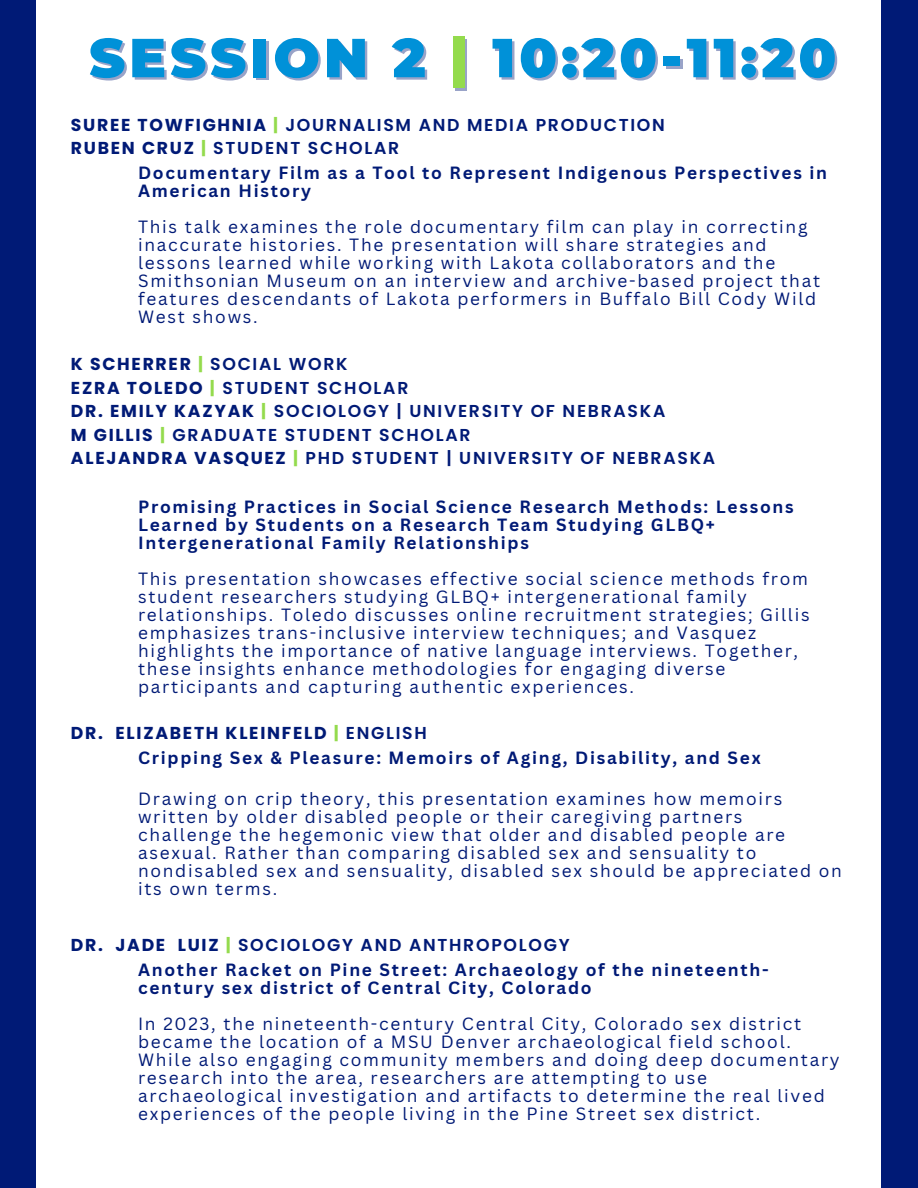
<style>
.page{position:relative;width:918px;height:1188px;background:#fff}
.page>*{position:absolute;margin:0;border:0;box-sizing:border-box;transform-origin:0 0}
.t1{font:900 54.9px "Montserrat";letter-spacing:.075em;color:#0091d8}
.t2{font:17.25px/18px "Canva Sans";letter-spacing:.1em;color:#001a76}
.t3{font:700 17.25px/18px "Canva Sans";letter-spacing:.1em;color:#001a76}
.t4{font:600 17.25px/23.7px "Poppins";letter-spacing:.1em;color:#001a76}
.t5{font:700 17.25px "Poppins";letter-spacing:.1em;color:#001a76}
.s1{color:rgb(0 26 118/.4)}
.s2{font-weight:700}
.s3{font-weight:700;color:#94db4d}
.s4{color:#94db4d}
.s5{font-weight:600}
</style>
<div class="page">
<div style="left:0;top:0;width:36px;height:1188px;background:#001a76"></div>
<div style="left:881px;top:0;width:37px;height:1188px;background:#001a76"></div>
<h1 class="t1" style="left:89px;top:24px;width:749px">SESSION 2 <span class="s1">|</span> 10:20-11:20</h1>
<p class="t4" style="left:71px;top:113px;width:595px"><span class="s2">SUREE TOWFIGHNIA</span> <span class="s3">|</span> JOURNALISM AND MEDIA PRODUCTION</p>
<h3 class="t4" style="left:71px;top:137px;width:330px"><span class="s2">RUBEN CRUZ</span> <span class="s3">|</span> STUDENT SCHOLAR</h3>
<h1 class="t3" style="left:138px;top:164px;width:691px">Documentary Film as a Tool to Represent Indigenous Perspectives in<br>American History</h1>
<h2 class="t2" style="left:138px;top:218px;width:684px">This talk examines the role documentary film can play in correcting inaccurate histories. The presentation will share strategies and lessons learned while working with Lakota collaborators and the Smithsonian Museum on an interview and archive-based project that features descendants of Lakota performers in Buffalo Bill Cody Wild West shows.</h2>
<p class="t4" style="left:71px;top:352px;width:646px"><span class="s2">K SCHERRER</span> <span class="s3">|</span> SOCIAL WORK<br><span class="s2">EZRA TOLEDO</span> <span class="s3">|</span> STUDENT SCHOLAR<br><span class="s2">DR. EMILY KAZYAK</span> <span class="s3">|</span> SOCIOLOGY | UNIVERSITY OF NEBRASKA<br><span class="s2">M GILLIS</span> <span class="s3">|</span> GRADUATE STUDENT SCHOLAR<br><span class="s2">ALEJANDRA VASQUEZ</span> <span class="s3">|</span> PHD STUDENT | UNIVERSITY OF NEBRASKA</p>
<h2 class="t3" style="left:138px;top:497px;width:657px">Promising Practices in Social Science Research Methods: Lessons<br>Learned by Students on a Research Team Studying GLBQ+<br>Intergenerational Family Relationships</h2>
<h3 class="t2" style="left:138px;top:569px;width:673px">This presentation showcases effective social science methods from student researchers studying GLBQ+ intergenerational family relationships. Toledo discusses online recruitment strategies; Gillis emphasizes trans-inclusive interview techniques; and Vasquez highlights the importance of native language interviews. Together, these insights enhance methodologies for engaging diverse participants and capturing authentic experiences.</h3>
<p class="t5" style="left:71px;top:721px;width:357px">DR. ELIZABETH KLEINFELD <span class="s4">|</span> <span class="s5">ENGLISH</span></p>
<p class="t3" style="left:138px;top:748px;width:624px">Cripping Sex &amp; Pleasure: Memoirs of Aging, Disability, and Sex</p>
<h3 class="t2" style="left:138px;top:790px;width:705px">Drawing on crip theory, this presentation examines how memoirs written by older disabled people or their caregiving partners<br>challenge the hegemonic view that older and disabled people are asexual. Rather than comparing disabled sex and sensuality to nondisabled sex and sensuality, disabled sex should be appreciated on its own terms.</h3>
<p class="t4" style="left:71px;top:934px;width:500px"><span class="s2">DR. JADE LUIZ</span> <span class="s3">|</span> SOCIOLOGY AND ANTHROPOLOGY</p>
<h3 class="t3" style="left:138px;top:961px;width:632px">Another Racket on Pine Street: Archaeology of the nineteenth&shy;century sex district of Central City, Colorado</h3>
<p class="t2" style="left:138px;top:1015px;width:703px">In 2023, the nineteenth-century Central City, Colorado sex district became the location of a MSU Denver archaeological field school.<br>While also engaging community members and doing deep documentary research into the area, researchers are attempting to use archaeological investigation and artifacts to determine the real lived experiences of the people living in the Pine Street sex district.</p>
</div>
